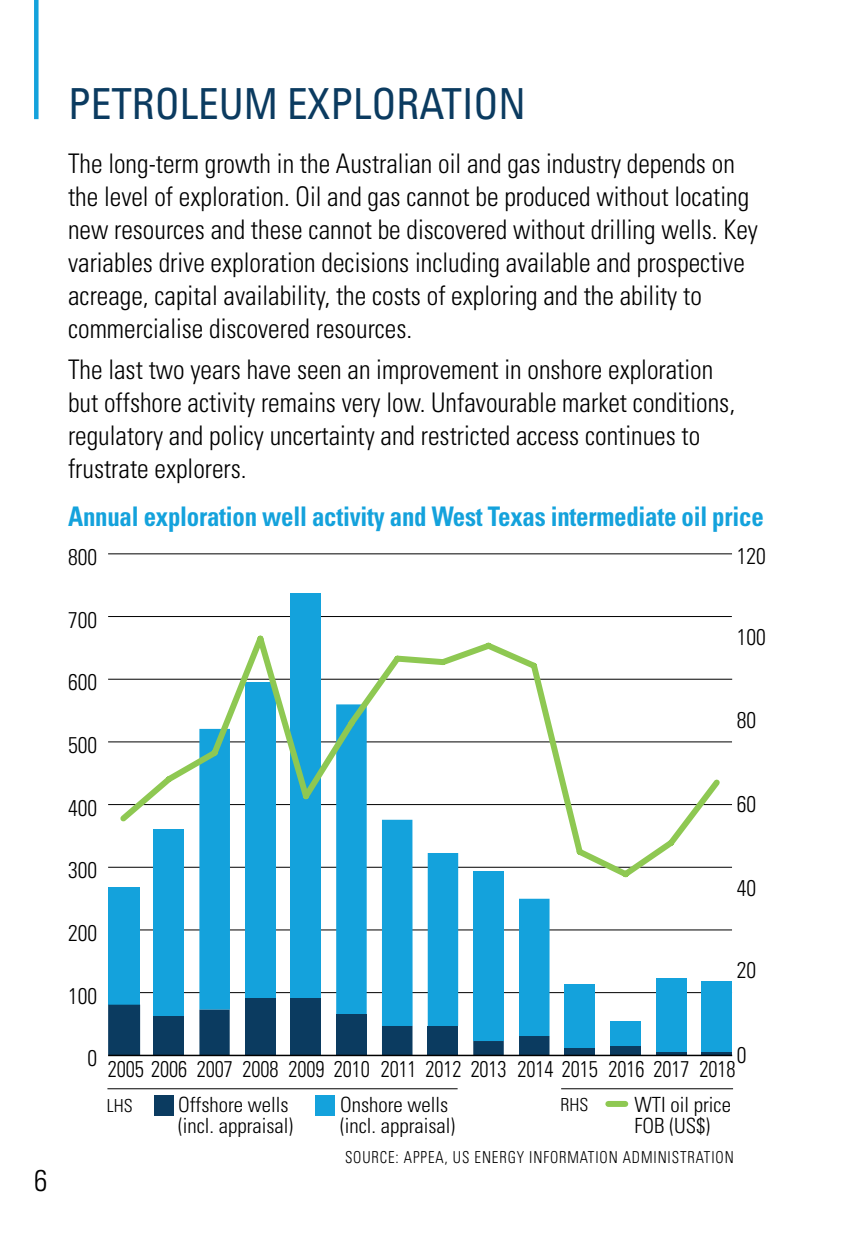
<style>
.page{position:relative;width:851px;height:1234px;background:#fff}
.page>*{position:absolute;margin:0;border:0;box-sizing:border-box;transform-origin:0 0}
.panel_heading{font:condensed 42.6px "Univers LT Std";color:#0b3b60;scale:.96 1}
.t1{font:300 condensed 30px "Univers LT Std";color:#000}
.Text{font:300 condensed 27px/33px "Univers LT Std";color:#000;scale:.96 1}
.Chart_heading{font:700 condensed 27px "Univers LT Std";letter-spacing:-.01em;color:#14a2dc;scale:.92 1}
.t2{font:300 condensed 22.8px "Univers LT Std";letter-spacing:-.005em;color:#000;scale:.9 1}
.t3{font:300 condensed 22.8px "Univers LT Std";letter-spacing:-.005em;color:#000;scale:.96 1}
.t4{font:300 condensed 21px/21px "Univers LT Std";color:#000}
.t5{font:300 condensed 18px "Univers LT Std";color:#000}
.t6{font:300 condensed 16.5px "Univers LT Std";letter-spacing:.06em;color:#000;scale:.9 1}
</style>
<div class="page">
<div style="left:34px;top:0;width:5px;height:119px;background:#14a2dc"></div>
<div style="left:154px;top:1095px;width:20px;height:20px;background:#0b3b60"></div>
<div style="left:315px;top:1095px;width:20px;height:20px;background:#14a2dc"></div>
<hr style="left:108px;top:991px;width:624px;height:1px;background:#000">
<hr style="left:108px;top:929px;width:624px;height:1px;background:#000">
<hr style="left:108px;top:866px;width:624px;height:1px;background:#000">
<hr style="left:108px;top:803px;width:624px;height:1px;background:#000">
<hr style="left:108px;top:741px;width:624px;height:1px;background:#000">
<hr style="left:108px;top:678px;width:624px;height:1px;background:#000">
<hr style="left:108px;top:616px;width:623px;height:1px;background:#000">
<hr style="left:108px;top:553px;width:624px;height:1px;background:#000">
<div style="left:108px;top:886px;width:32px;height:118px;background:#14a2dc"></div>
<div style="left:153px;top:829px;width:31px;height:186px;background:#14a2dc"></div>
<div style="left:199px;top:728px;width:31px;height:281px;background:#14a2dc"></div>
<div style="left:245px;top:682px;width:30px;height:315px;background:#14a2dc"></div>
<div style="left:290px;top:593px;width:31px;height:404px;background:#14a2dc"></div>
<div style="left:336px;top:704px;width:30px;height:309px;background:#14a2dc"></div>
<div style="left:382px;top:819px;width:30px;height:206px;background:#14a2dc"></div>
<div style="left:427px;top:852px;width:31px;height:173px;background:#14a2dc"></div>
<div style="left:473px;top:871px;width:30px;height:169px;background:#14a2dc"></div>
<div style="left:519px;top:898px;width:30px;height:137px;background:#14a2dc"></div>
<div style="left:564px;top:983px;width:31px;height:65px;background:#14a2dc"></div>
<div style="left:610px;top:1021px;width:30px;height:24px;background:#14a2dc"></div>
<div style="left:656px;top:977px;width:30px;height:75px;background:#14a2dc"></div>
<div style="left:701px;top:980px;width:31px;height:72px;background:#14a2dc"></div>
<div style="left:108px;top:1004px;width:32px;height:51px;background:#0b3b60"></div>
<div style="left:153px;top:1015px;width:31px;height:40px;background:#0b3b60"></div>
<div style="left:199px;top:1009px;width:31px;height:46px;background:#0b3b60"></div>
<div style="left:245px;top:997px;width:30px;height:58px;background:#0b3b60"></div>
<div style="left:290px;top:997px;width:31px;height:58px;background:#0b3b60"></div>
<div style="left:336px;top:1013px;width:31px;height:42px;background:#0b3b60"></div>
<div style="left:382px;top:1025px;width:30px;height:30px;background:#0b3b60"></div>
<div style="left:427px;top:1025px;width:31px;height:30px;background:#0b3b60"></div>
<div style="left:473px;top:1040px;width:30px;height:15px;background:#0b3b60"></div>
<div style="left:519px;top:1035px;width:30px;height:20px;background:#0b3b60"></div>
<div style="left:564px;top:1048px;width:31px;height:6px;background:#0b3b60"></div>
<div style="left:610px;top:1045px;width:30px;height:10px;background:#0b3b60"></div>
<hr style="left:656px;top:1052px;width:30px;height:3px;background:#0b3b60">
<hr style="left:701px;top:1052px;width:31px;height:3px;background:#0b3b60">
<hr style="left:108px;top:1054px;width:624px;height:1px;background:#000">
<hr style="left:107px;top:1087px;width:350px;height:1px;background:#000">
<hr style="left:561px;top:1087px;width:172px;height:1px;background:#000">
<svg style="left:115px;top:635px;width:610px;height:247px"></svg>
<div style="left:608px;top:1100px;width:17px;height:6px;background:#8ec852"></div>
<p class="t1" style="left:34px;top:1162px;width:15px">6</p>
<p class="panel_heading" style="left:68px;top:77px;width:478px">PETROLEUM EXPLORATION</p>
<p class="Text" style="left:68px;top:147px;width:720px">The long-term growth in the Australian oil and gas industry depends on the level of exploration. Oil and gas cannot be produced without locating new resources and these cannot be discovered without drilling wells. Key variables drive exploration decisions including available and prospective acreage, capital availability, the costs of exploring and the ability to commercialise discovered resources.</p>
<p class="Text" style="left:68px;top:353px;width:696px">The last two years have seen an improvement in onshore exploration but offshore activity remains very low. Unfavourable market conditions, regulatory and policy uncertainty and restricted access continues to frustrate explorers.</p>
<p class="Chart_heading" style="left:68px;top:499px;width:757px">Annual exploration well activity and West Texas intermediate oil price</p>
<p class="t3" style="left:68px;top:543px;width:32px">800</p>
<p class="t3" style="left:68px;top:605px;width:32px">700</p>
<p class="t3" style="left:68px;top:668px;width:32px">600</p>
<p class="t3" style="left:68px;top:731px;width:32px">500</p>
<p class="t3" style="left:68px;top:793px;width:32px">400</p>
<p class="t3" style="left:736px;top:542px;width:32px">120</p>
<p class="t3" style="left:736px;top:623px;width:32px">100</p>
<p class="t3" style="left:736px;top:706px;width:22px">80</p>
<p class="t3" style="left:736px;top:789px;width:22px">60</p>
<p class="t3" style="left:68px;top:856px;width:32px">300</p>
<p class="t3" style="left:68px;top:918px;width:32px">200</p>
<p class="t3" style="left:68px;top:981px;width:32px">100</p>
<p class="t3" style="left:736px;top:873px;width:22px">40</p>
<p class="t3" style="left:736px;top:956px;width:22px">20</p>
<p class="t3" style="left:87px;top:1044px;width:12px">0</p>
<p class="t3" style="left:736px;top:1040px;width:12px">0</p>
<p class="t2" style="left:108px;top:1055px;width:698px">2005 2006 2007 2008 2009 2010 2011 2012 2013 2014 2015 2016 2017 2018</p>
<p class="t5" style="left:107px;top:1094px;width:27px">LHS</p>
<p class="t4" style="left:340px;top:1093px;width:110px">Onshore wells</p>
<p class="t5" style="left:560px;top:1093px;width:29px">RHS</p>
<p class="t4" style="left:340px;top:1114px;width:117px">(incl. appraisal)</p>
<p class="t4" style="left:178px;top:1093px;width:117px">Offshore wells (incl. appraisal)</p>
<p class="t4" style="left:634px;top:1093px;width:98px">WTI oil price<br>FOB (US$)</p>
<p class="t6" style="left:345px;top:1147px;width:433px">SOURCE: APPEA, US ENERGY INFORMATION ADMINISTRATION</p>
</div>
